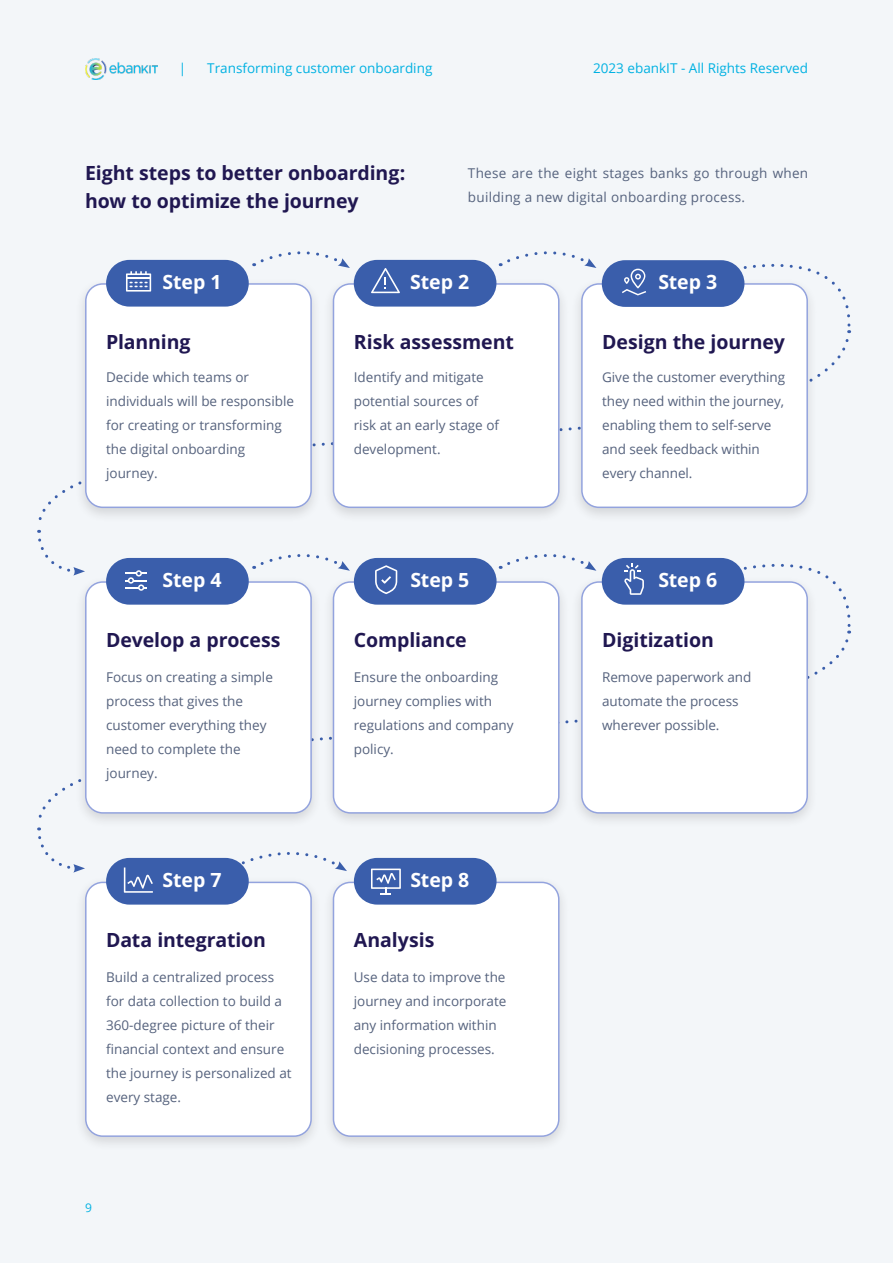
<style>
.page{position:relative;width:893px;height:1263px;background:#f3f6f9}
.page>*{position:absolute;margin:0;border:0;box-sizing:border-box;transform-origin:0 0}
._03_-_key_result_title_-_report{font:700 19.5px "Open Sans";letter-spacing:-.005em;color:#201751}
._04_-_Body_of_text_-_report{font:700 19.5px/28.5px "Open Sans";letter-spacing:-.005em;color:#201751}
._03_-_key_result_title_-_report-2{font:700 19.5px "Open Sans";letter-spacing:-.005em;color:#fff}
._04_-_Body_of_text_-_report-2{font:13.5px/24px "Open Sans";color:#55627d}
._04_-_Body_of_text_-_report-3{font:13.5px/24px "Open Sans";letter-spacing:.02em;color:#55627d}
.t1{font:13.5px "Open Sans";color:#00b1e2}
.t2{font:12px "Open Sans";color:#00b1e2}
</style>
<div class="page">
<img style="left:85px;top:59px;width:72px;height:21px">
<svg style="left:727px;top:558px;width:124px;height:76px"></svg>
<svg style="left:37px;top:827px;width:48px;height:46px"></svg>
<svg style="left:729px;top:261px;width:123px;height:72px"></svg>
<svg style="left:37px;top:530px;width:48px;height:46px"></svg>
<div style="left:75px;top:278px;width:247px;height:245px;background:#231f20;opacity:.15"></div>
<div style="left:86px;top:284px;width:225px;height:223px;background:#fff;border-radius:17px"></div>
<div style="left:85px;top:283px;width:227px;height:225px;border:2px solid #93a3de;border-radius:17px"></div>
<div style="left:323px;top:278px;width:246px;height:245px;background:#231f20;opacity:.15"></div>
<div style="left:333px;top:284px;width:226px;height:223px;background:#fff;border-radius:17px"></div>
<div style="left:333px;top:283px;width:226px;height:225px;border:2px solid #93a3de;border-radius:17px"></div>
<div style="left:571px;top:278px;width:247px;height:245px;background:#231f20;opacity:.15"></div>
<div style="left:582px;top:284px;width:225px;height:223px;background:#fff;border-radius:17px"></div>
<div style="left:581px;top:283px;width:227px;height:225px;border:2px solid #93a3de;border-radius:17px"></div>
<div style="left:75px;top:576px;width:247px;height:253px;background:#231f20;opacity:.15"></div>
<div style="left:86px;top:582px;width:225px;height:231px;background:#fff;border-radius:17px"></div>
<div style="left:85px;top:581px;width:227px;height:233px;border:2px solid #93a3de;border-radius:17px"></div>
<div style="left:323px;top:576px;width:246px;height:253px;background:#231f20;opacity:.15"></div>
<div style="left:333px;top:582px;width:226px;height:231px;background:#fff;border-radius:17px"></div>
<div style="left:333px;top:581px;width:226px;height:233px;border:2px solid #93a3de;border-radius:17px"></div>
<div style="left:571px;top:576px;width:247px;height:253px;background:#231f20;opacity:.15"></div>
<div style="left:582px;top:582px;width:225px;height:231px;background:#fff;border-radius:17px"></div>
<div style="left:581px;top:581px;width:227px;height:233px;border:2px solid #93a3de;border-radius:17px"></div>
<div style="left:75px;top:876px;width:247px;height:276px;background:#231f20;opacity:.15"></div>
<div style="left:86px;top:882px;width:225px;height:254px;background:#fff;border-radius:17px"></div>
<div style="left:85px;top:882px;width:227px;height:255px;border:2px solid #93a3de;border-radius:17px"></div>
<div style="left:323px;top:876px;width:246px;height:276px;background:#231f20;opacity:.15"></div>
<div style="left:333px;top:882px;width:226px;height:254px;background:#fff;border-radius:17px"></div>
<div style="left:333px;top:882px;width:226px;height:255px;border:2px solid #93a3de;border-radius:17px"></div>
<svg style="left:254px;top:251px;width:96px;height:17px"></svg>
<svg style="left:230px;top:852px;width:117px;height:19px"></svg>
<div style="left:106px;top:260px;width:143px;height:47px;background:#3a5eab;border-radius:23px"></div>
<svg style="left:126px;top:271px;width:25px;height:21px"></svg>
<div style="left:354px;top:260px;width:142px;height:47px;background:#3a5eab;border-radius:23px"></div>
<svg style="left:371px;top:268px;width:29px;height:25px"></svg>
<div style="left:602px;top:260px;width:142px;height:47px;background:#3a5eab;border-radius:23px"></div>
<svg style="left:622px;top:269px;width:24px;height:26px"></svg>
<svg style="left:500px;top:251px;width:96px;height:17px"></svg>
<svg style="left:254px;top:554px;width:96px;height:17px"></svg>
<svg style="left:500px;top:554px;width:96px;height:17px"></svg>
<div style="left:106px;top:558px;width:143px;height:47px;background:#3a5eab;border-radius:23px"></div>
<div style="left:354px;top:558px;width:143px;height:47px;background:#3a5eab;border-radius:23px"></div>
<div style="left:602px;top:558px;width:142px;height:47px;background:#3a5eab;border-radius:23px"></div>
<div style="left:106px;top:858px;width:143px;height:47px;background:#3a5eab;border-radius:23px"></div>
<div style="left:354px;top:858px;width:143px;height:47px;background:#3a5eab;border-radius:23px"></div>
<svg style="left:125px;top:570px;width:22px;height:21px"></svg>
<svg style="left:375px;top:565px;width:22px;height:29px"></svg>
<svg style="left:624px;top:563px;width:20px;height:32px"></svg>
<svg style="left:124px;top:867px;width:29px;height:26px"></svg>
<svg style="left:371px;top:868px;width:30px;height:27px"></svg>
<p class="t1" style="left:179px;top:59px;width:9px">|</p>
<p class="t1" style="left:207px;top:59px;width:227px">Transforming customer onboarding</p>
<p class="t1" style="left:593px;top:59px;width:216px">2023 ebankIT - All Rights Reserved</p>
<p class="_04_-_Body_of_text_-_report" style="left:85px;top:158px;width:322px">Eight steps to better onboarding: how to optimize the journey</p>
<p class="_04_-_Body_of_text_-_report-3" style="left:468px;top:161px;width:342px">These are the eight stages banks go through when building a new digital onboarding process.</p>
<p class="_03_-_key_result_title_-_report-2" style="left:163px;top:269px;width:61px">Step 1</p>
<p class="_03_-_key_result_title_-_report-2" style="left:410px;top:269px;width:61px">Step 2</p>
<p class="_03_-_key_result_title_-_report-2" style="left:658px;top:269px;width:61px">Step 3</p>
<p class="_03_-_key_result_title_-_report" style="left:106px;top:328px;width:86px">Planning</p>
<p class="_04_-_Body_of_text_-_report-2" style="left:106px;top:365px;width:189px">Decide which teams or individuals will be responsible for creating or transforming the digital onboarding journey.</p>
<p class="_03_-_key_result_title_-_report" style="left:354px;top:328px;width:162px">Risk assessment</p>
<p class="_04_-_Body_of_text_-_report-2" style="left:354px;top:365px;width:147px">Identify and mitigate potential sources of risk at an early stage of development.</p>
<p class="_03_-_key_result_title_-_report" style="left:602px;top:328px;width:184px">Design the journey</p>
<p class="_04_-_Body_of_text_-_report-2" style="left:602px;top:365px;width:185px">Give the customer everything they need within the journey, enabling them to self-serve and seek feedback within every channel.</p>
<p class="_03_-_key_result_title_-_report-2" style="left:163px;top:567px;width:61px">Step 4</p>
<p class="_03_-_key_result_title_-_report-2" style="left:410px;top:567px;width:61px">Step 5</p>
<p class="_03_-_key_result_title_-_report-2" style="left:658px;top:567px;width:61px">Step 6</p>
<p class="_03_-_key_result_title_-_report" style="left:106px;top:626px;width:176px">Develop a process</p>
<p class="_04_-_Body_of_text_-_report-2" style="left:106px;top:665px;width:168px">Focus on creating a simple process that gives the customer everything they need to complete the journey.</p>
<p class="_03_-_key_result_title_-_report" style="left:354px;top:626px;width:115px">Compliance</p>
<p class="_04_-_Body_of_text_-_report-2" style="left:354px;top:665px;width:161px">Ensure the onboarding journey complies with regulations and company policy.</p>
<p class="_03_-_key_result_title_-_report-2" style="left:163px;top:866px;width:61px">Step 7</p>
<p class="_03_-_key_result_title_-_report-2" style="left:410px;top:866px;width:61px">Step 8</p>
<p class="_03_-_key_result_title_-_report" style="left:106px;top:927px;width:161px">Data integration</p>
<p class="_04_-_Body_of_text_-_report-2" style="left:106px;top:965px;width:187px">Build a centralized process for data collection to build a<br>360-degree picture of their financial context and ensure the journey is personalized at every stage.</p>
<p class="_03_-_key_result_title_-_report" style="left:354px;top:927px;width:82px">Analysis</p>
<p class="_04_-_Body_of_text_-_report-2" style="left:354px;top:965px;width:154px">Use data to improve the journey and incorporate any information within decisioning processes.</p>
<p class="t2" style="left:85px;top:1200px;width:8px">9</p>
<p class="_03_-_key_result_title_-_report" style="left:602px;top:626px;width:113px">Digitization</p>
<p class="_04_-_Body_of_text_-_report-2" style="left:602px;top:665px;width:151px">Remove paperwork and automate the process wherever possible.</p>
</div>
